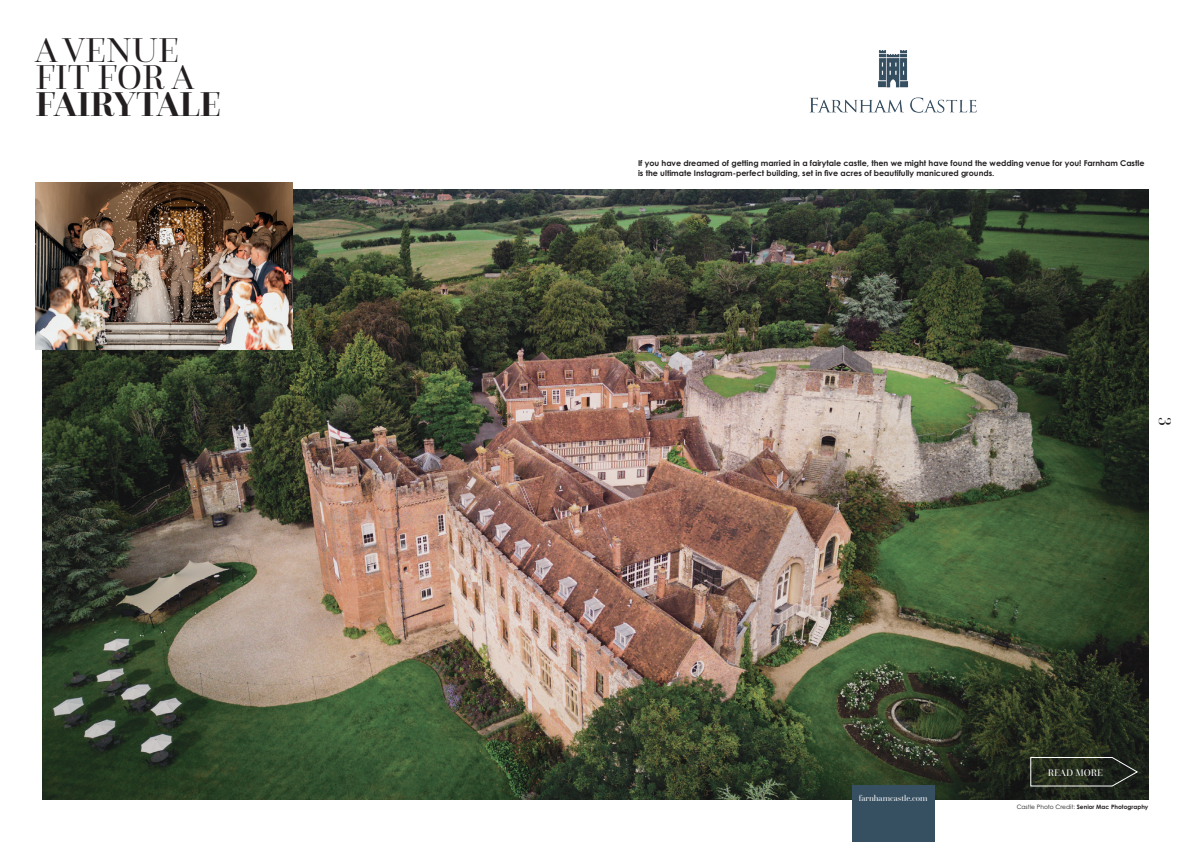
<style>
.page{position:relative;width:1191px;height:842px;background:#fff}
.page>*{position:absolute;margin:0;border:0;box-sizing:border-box;transform-origin:0 0}
.t1{font:36px/27px "Questa Grande";color:#231f20}
.t2{font:19px "Questa Grande";color:#231f20}
.t3{font:10px "Questa Grande";color:#fff}
.t4{font:8.5px "Questa Grande";color:#fff}
.t5{font:700 8px/10.5px "Century Gothic Pro";color:#231f20}
.t6{font:700 6px "Century Gothic Pro";color:#231f20}
.s1{font-weight:700}
.s2{font-weight:400}
</style>
<div class="page">
<img style="left:43px;top:190px;width:1105px;height:609px">
<svg style="left:1030px;top:757px;width:108px;height:29px;background:#2f352a"></svg>
<div style="left:852px;top:785px;width:82px;height:57px;background:#364f61"></div>
<img style="left:809px;top:50px;width:168px;height:63px">
<img style="left:35px;top:182px;width:257px;height:168px">
<p class="t1" style="left:35px;top:37px;width:187px">A VENUE<br>FIT FOR A<br><span class="s1">FAIRYTALE</span></p>
<p class="t5" style="left:638px;top:157px;width:508px">If you have dreamed of getting married in a fairytale castle, then we might have found the wedding venue for you! Farnham Castle is the ultimate Instagram-perfect building, set in five acres of beautifully manicured grounds.</p>
<p class="t2" style="left:1179px;top:416px;width:10px;rotate:90deg">3</p>
<p class="t4" style="left:859px;top:793px;width:70px">farnhamcastle.com</p>
<p class="t3" style="left:1047px;top:766px;width:57px">READ MORE</p>
<p class="t6" style="left:1016px;top:803px;width:133px"><span class="s2">Castle Photo Credit:</span> Senior Mac Photography</p>
</div>
